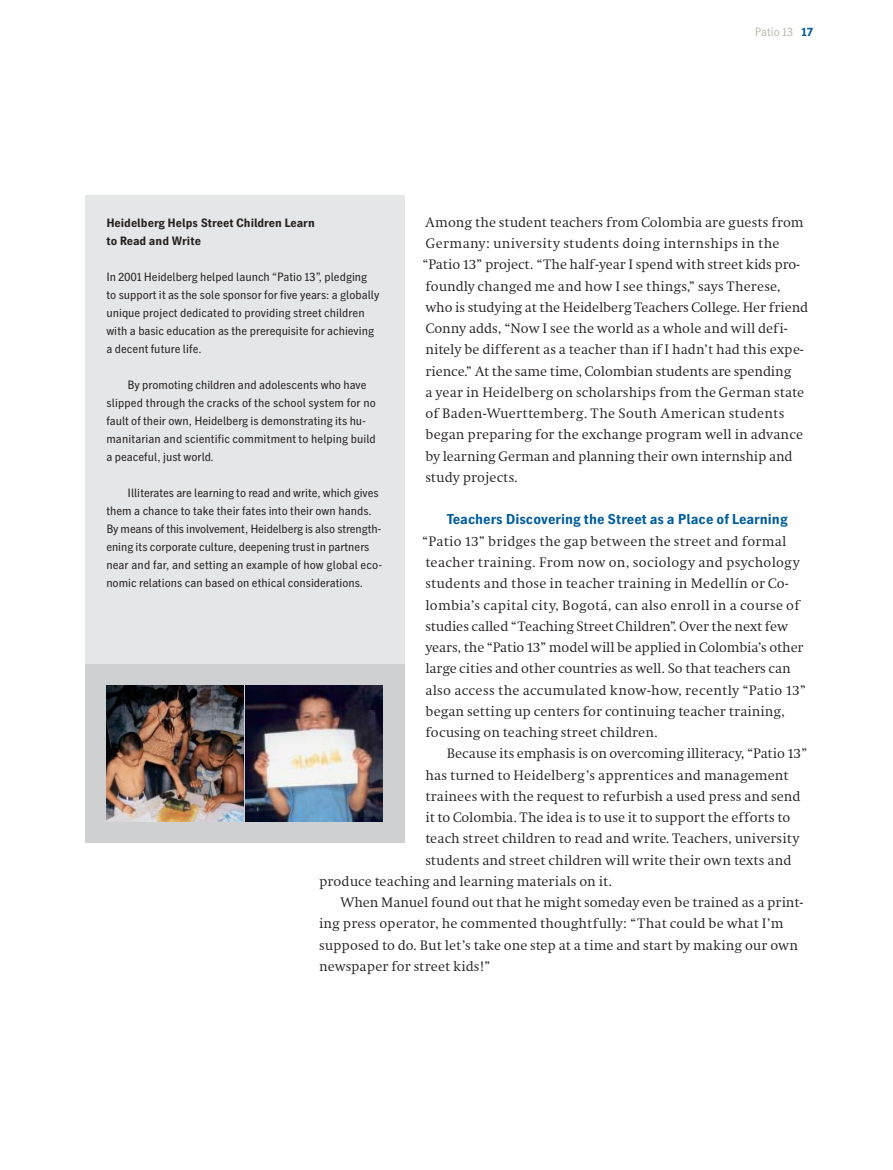
<style>
.page{position:relative;width:893px;height:1170px;background:#fff}
.page>*{position:absolute;margin:0;border:0;box-sizing:border-box;transform-origin:0 0}
.t1{font:14.25px/21.3px "Heidelberg Antiqua";color:#231f1f}
.t2{font:700 14.25px "Heidelberg Gothic Prop";color:#005d9c}
.t3{font:12px/18px "Heidelberg Gothic Prop";color:#231f1f}
.t4{font:700 12px/18px "Heidelberg Gothic Prop";color:#231f1f}
.t5{font:12px "Heidelberg Gothic Prop";color:#bbbbb4}
.s1{font-weight:700;color:#005d9c}
</style>
<div class="page">
<div style="left:85px;top:195px;width:319px;height:644px;background:#e5e6e7"></div>
<div style="left:85px;top:664px;width:319px;height:179px;background:#cfd0d2"></div>
<img style="left:245px;top:686px;width:138px;height:136px">
<img style="left:106px;top:686px;width:138px;height:136px">
<p class="t5" style="left:754px;top:27px;width:60px">Patio 13 <span class="s1">17</span></p>
<p class="t1" style="left:422px;top:213px;width:387px">Among the student teachers from Colombia are guests from Germany: university students doing internships in the “Patio 13” project. “The half-year I spend with street kids pro&shy;foundly changed me and how I see things,” says Therese, who is studying at the Heidelberg Teachers College. Her friend Conny adds, “Now I see the world as a whole and will defi&shy;nitely be different as a teacher than if I hadn’t had this expe&shy;rience.” At the same time, Colombian students are spending<br>a year in Heidelberg on scholarships from the German state of Baden-Wuerttemberg. The South American students began preparing for the exchange program well in advance by learning German and planning their own internship and study projects.</p>
<p class="t2" style="left:446px;top:514px;width:342px">Teachers Discovering the Street as a Place of Learning</p>
<p class="t1" style="left:422px;top:532px;width:385px">“Patio 13” bridges the gap between the street and formal teacher training. From now on, sociology and psychology students and those in teacher training in Medellín or Co&shy;lombia’s capital city, Bogotá, can also enroll in a course of studies called “Teaching Street Children”. Over the next few years, the “Patio 13” model will be applied in Colombia’s other large cities and other countries as well. So that teachers can also access the accumulated know-how, recently “Patio 13” began setting up centers for continuing teacher training, focusing on teaching street children.</p>
<p class="t1" style="left:446px;top:744px;width:362px">Because its emphasis is on overcoming illiteracy, “Patio 13”</p>
<p class="t1" style="left:425px;top:766px;width:365px">has turned to Heidelberg’s apprentices and management</p>
<p class="t1" style="left:425px;top:787px;width:377px">trainees with the request to refurbish a used press and send</p>
<p class="t1" style="left:425px;top:808px;width:366px">it to Colombia. The idea is to use it to support the efforts to</p>
<p class="t1" style="left:425px;top:829px;width:375px">teach street children to read and write. Teachers, university</p>
<p class="t1" style="left:425px;top:851px;width:367px">students and street children will write their own texts and</p>
<p class="t1" style="left:319px;top:872px;width:295px">produce teaching and learning materials on it.</p>
<p class="t1" style="left:340px;top:893px;width:464px">When Manuel found out that he might someday even be trained as a print-</p>
<p class="t1" style="left:319px;top:914px;width:466px">ing press operator, he commented thoughtfully: “That could be what I’m</p>
<p class="t1" style="left:319px;top:936px;width:480px">supposed to do. But let’s take one step at a time and start by making our own</p>
<p class="t1" style="left:319px;top:957px;width:173px">newspaper for street kids!”</p>
<p class="t4" style="left:106px;top:215px;width:210px">Heidelberg Helps Street Children Learn to Read and Write</p>
<p class="t3" style="left:106px;top:269px;width:274px">In 2001 Heidelberg helped launch “Patio 13”, pledging to support it as the sole sponsor for five years: a globally unique project dedicated to providing street children with a basic education as the prerequisite for achieving a decent future life.</p>
<p class="t3" style="left:106px;top:377px;width:271px;text-indent:21px">By promoting children and adolescents who have slipped through the cracks of the school system for no fault of their own, Heidelberg is demonstrating its hu&shy;manitarian and scientific commitment to helping build a peaceful, just world.</p>
<p class="t3" style="left:106px;top:485px;width:277px;text-indent:21px">Illiterates are learning to read and write, which gives them a chance to take their fates into their own hands.<br>By means of this involvement, Heidelberg is also strength&shy;ening its corporate culture, deepening trust in partners near and far, and setting an example of how global eco&shy;nomic relations can based on ethical considerations.</p>
</div>
